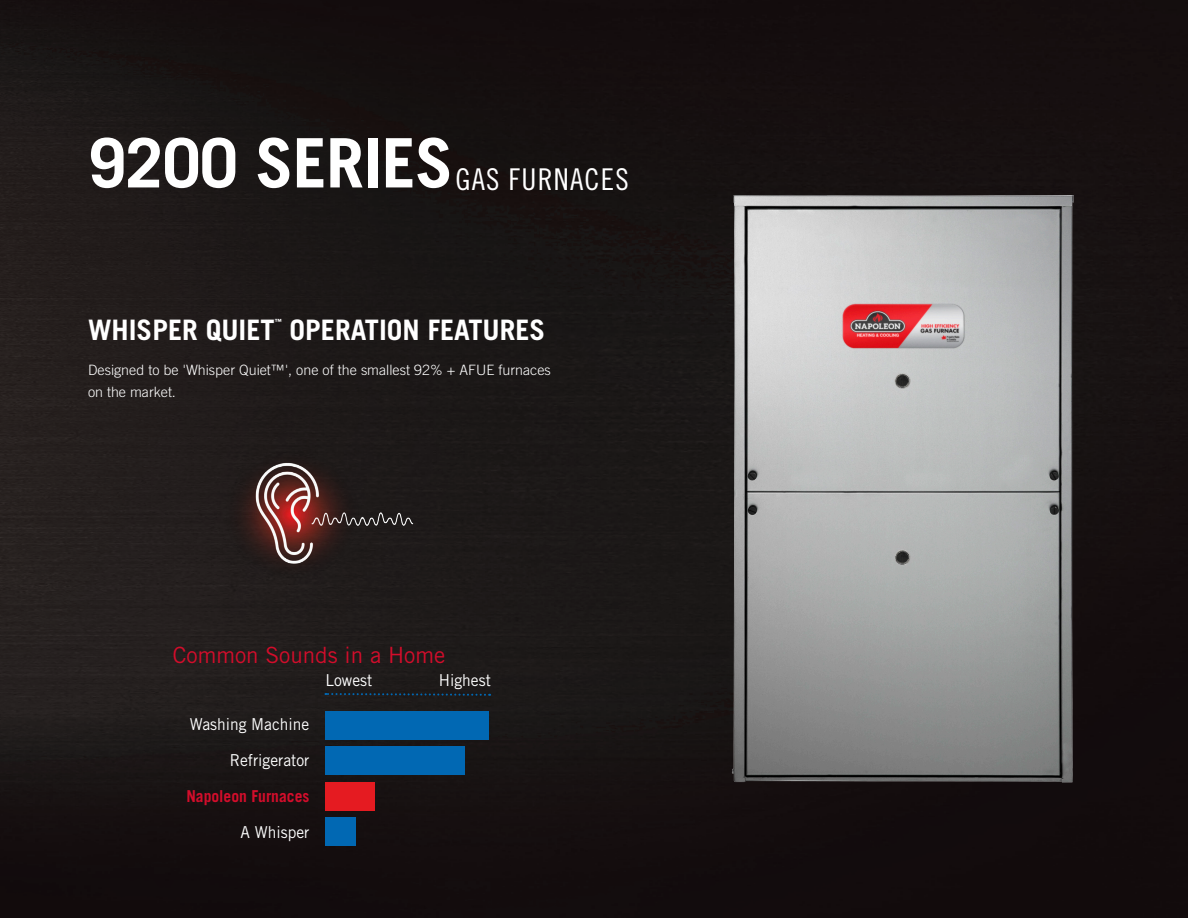
<style>
.page{position:relative;width:1188px;height:918px;background:#fff}
.page>*{position:absolute;margin:0;border:0;box-sizing:border-box;transform-origin:0 0}
.t1{font:700 68.25px "Trade Gothic LT Std";letter-spacing:-.01em;color:#fff}
.t2{font:30px "Trade Gothic LT Std Cn 18";letter-spacing:.04em;color:#fff}
.t3{font:700 28.2px "Trade Gothic LT Std";color:#fff}
.t4{font:22.35px "Trade Gothic LT Std";color:#d30d2b}
.t5{font:16.35px "Trade Gothic LT Std";color:#fff;scale:.95 1}
.t6{font:700 16.35px "Trade Gothic LT Std";color:#d30d2b;scale:.95 1}
.t7{font:300 14.25px/22.5px "Trade Gothic LT Std";color:#fff}
.t8{font:700 7.05px "Trade Gothic LT Std";color:#fff}
</style>
<div class="page">
<img style="left:0;top:0;width:1188px;height:918px">
<img style="left:675px;top:152px;width:454px;height:667px">
<div style="left:325px;top:711px;width:164px;height:28px;background:#0168b3"></div>
<div style="left:325px;top:747px;width:140px;height:28px;background:#0168b3"></div>
<div style="left:325px;top:782px;width:50px;height:28px;background:#e51b21"></div>
<div style="left:325px;top:817px;width:31px;height:29px;background:#0168b3"></div>
<svg style="left:325px;top:692px;width:165px;height:5px"></svg>
<img style="left:220px;top:442px;width:217px;height:141px">
<h1 class="t1" style="left:88px;top:121px;width:367px">9200 SERIES</h1>
<h2 class="t2" style="left:456px;top:161px;width:175px">GAS FURNACES</h2>
<h3 class="t3" style="left:88px;top:312px;width:188px">WHISPER QUIET</h3>
<p class="t8" style="left:275px;top:317px;width:9px">™</p>
<h3 class="t3" style="left:290px;top:312px;width:257px">OPERATION FEATURES</h3>
<p class="t7" style="left:88px;top:358px;width:464px">Designed to be 'Whisper Quiet™', one of the smallest 92% + AFUE furnaces on the market.</p>
<h3 class="t4" style="left:173px;top:642px;width:274px">Common Sounds in a Home</h3>
<p class="t5" style="left:190px;top:714px;width:127px">Washing Machine</p>
<p class="t5" style="left:230px;top:750px;width:85px">Refrigerator</p>
<p class="t6" style="left:186px;top:786px;width:131px">Napoleon Furnaces</p>
<p class="t5" style="left:241px;top:822px;width:74px">A Whisper</p>
<p class="t5" style="left:325px;top:670px;width:51px">Lowest</p>
<p class="t5" style="left:439px;top:670px;width:56px">Highest</p>
</div>
